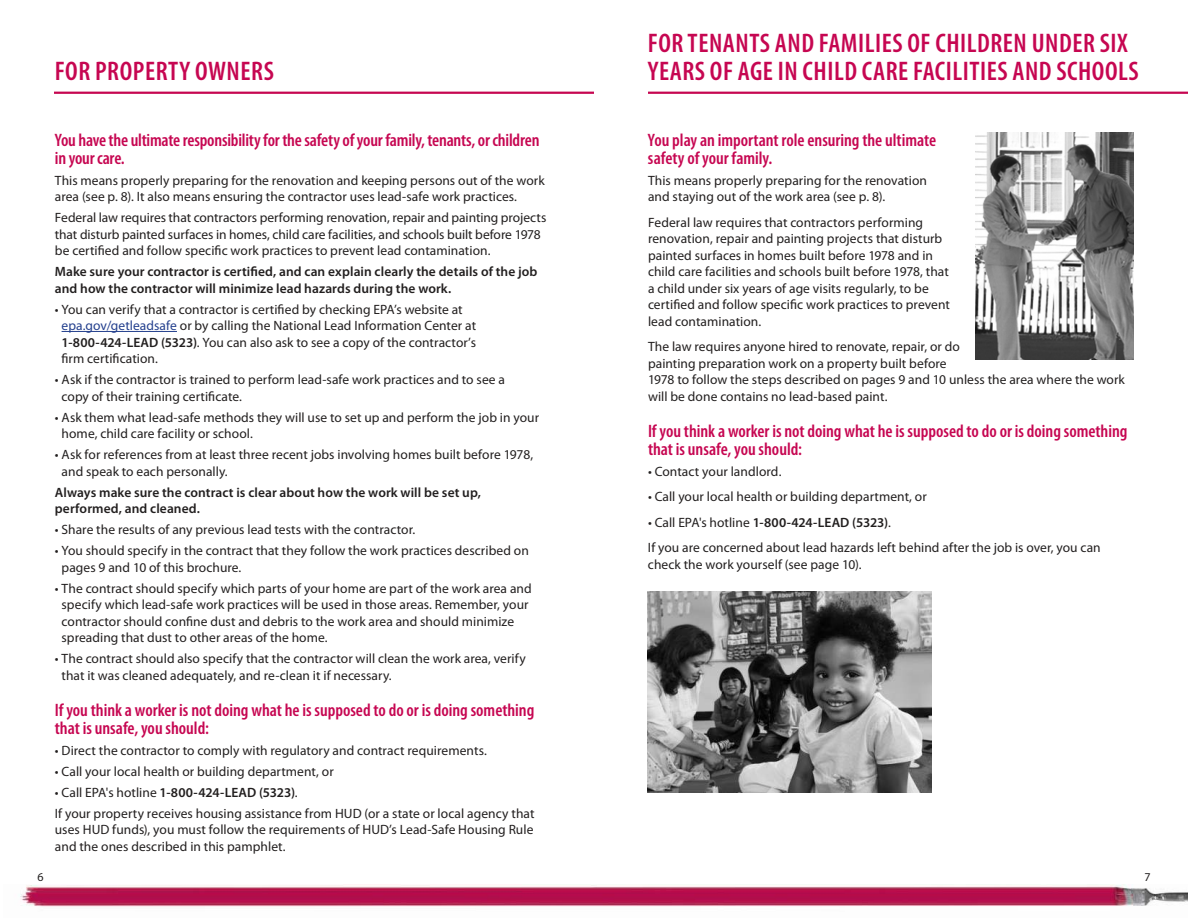
<style>
.page{position:relative;width:1188px;height:918px;background:#fff}
.page>*{position:absolute;margin:0;border:0;box-sizing:border-box;transform-origin:0 0}
.t1{font:600 condensed 27px/28.5px "Myriad Pro";letter-spacing:.02em;color:#c60651}
.t2{font:600 condensed 18px/18px "Myriad Pro";letter-spacing:-.005em;color:#c60651}
.t3{font:13.5px/16.5px "Myriad Pro";letter-spacing:.005em;color:#221f1f}
.t4{font:600 13.5px/16.5px "Myriad Pro";letter-spacing:.005em;color:#221f1f}
.t5{font:12px "Myriad Pro";color:#221f1f}
.s1{color:#24408e}
.s2{font-weight:600}
</style>
<div class="page">
<hr style="left:62px;top:331px;width:115px;height:1px;background:#24408e">
<img style="left:975px;top:132px;width:159px;height:227px">
<hr style="left:54px;top:92px;width:540px;height:2px;background:#c60651">
<hr style="left:648px;top:92px;width:540px;height:2px;background:#c60651">
<img style="left:647px;top:591px;width:285px;height:202px">
<img style="left:20px;top:884px;width:1168px;height:23px">
<h1 class="t1" style="left:55px;top:59px;width:221px">FOR PROPERTY OWNERS</h1>
<p class="t5" style="left:37px;top:872px;width:8px">6</p>
<h2 class="t2" style="left:55px;top:132px;width:486px">You have the ultimate responsibility for the safety of your family, tenants, or children in your care.</h2>
<p class="t3" style="left:55px;top:173px;width:491px">This means properly preparing for the renovation and keeping persons out of the work area (see p. 8). It also means ensuring the contractor uses lead-safe work practices.</p>
<p class="t3" style="left:55px;top:210px;width:493px">Federal law requires that contractors performing renovation, repair and painting projects that disturb painted surfaces in homes, child care facilities, and schools built before 1978 be certified and follow specific work practices to prevent lead contamination.</p>
<p class="t4" style="left:55px;top:264px;width:484px">Make sure your contractor is certified, and can explain clearly the details of the job and how the contractor will minimize lead hazards during the work.</p>
<p class="t3" style="left:62px;top:301px;width:416px;text-indent:-7px">• You can verify that a contractor is certified by checking EPA’s website at <span class="s1">epa.gov/getleadsafe</span> or by calling the National Lead Information Center at <span class="s2">1-800-424-LEAD (5323)</span>. You can also ask to see a copy of the contractor’s firm certification.</p>
<p class="t3" style="left:62px;top:371px;width:445px;text-indent:-7px">• Ask if the contractor is trained to perform lead-safe work practices and to see a copy of their training certificate.</p>
<p class="t3" style="left:62px;top:409px;width:479px;text-indent:-7px">• Ask them what lead-safe methods they will use to set up and perform the job in your home, child care facility or school.</p>
<p class="t3" style="left:62px;top:446px;width:473px;text-indent:-7px">• Ask for references from at least three recent jobs involving homes built before 1978, and speak to each personally.</p>
<p class="t4" style="left:55px;top:485px;width:428px">Always make sure the contract is clear about how the work will be set up, performed, and cleaned.</p>
<p class="t3" style="left:55px;top:521px;width:362px">• Share the results of any previous lead tests with the contractor.</p>
<p class="t3" style="left:62px;top:542px;width:469px;text-indent:-7px">• You should specify in the contract that they follow the work practices described on pages 9 and 10 of this brochure.</p>
<p class="t3" style="left:62px;top:580px;width:472px;text-indent:-7px">• The contract should specify which parts of your home are part of the work area and specify which lead-safe work practices will be used in those areas. Remember, your contractor should confine dust and debris to the work area and should minimize spreading that dust to other areas of the home.</p>
<p class="t3" style="left:62px;top:650px;width:466px;text-indent:-7px">• The contract should also specify that the contractor will clean the work area, verify that it was cleaned adequately, and re-clean it if necessary.</p>
<h2 class="t2" style="left:55px;top:702px;width:481px">If you think a worker is not doing what he is supposed to do or is doing something that is unsafe, you should:</h2>
<p class="t3" style="left:55px;top:742px;width:434px">• Direct the contractor to comply with regulatory and contract requirements.</p>
<p class="t3" style="left:55px;top:763px;width:280px">• Call your local health or building department, or</p>
<p class="t3" style="left:55px;top:781px;width:481px;line-height:21px">• Call EPA's hotline <span class="s2">1-800-424-LEAD (5323)</span>.<br>If your property receives housing assistance from HUD (or a state or local agency that</p>
<p class="t3" style="left:55px;top:821px;width:480px">uses HUD funds), you must follow the requirements of HUD’s Lead-Safe Housing Rule and the ones described in this pamphlet.</p>
<h1 class="t1" style="left:648px;top:31px;width:492px">FOR TENANTS AND FAMILIES OF CHILDREN UNDER SIX<br>YEARS OF AGE IN CHILD CARE FACILITIES AND SCHOOLS</h1>
<h2 class="t2" style="left:648px;top:132px;width:290px">You play an important role ensuring the ultimate safety of your family.</h2>
<p class="t3" style="left:648px;top:173px;width:281px">This means properly preparing for the renovation and staying out of the work area (see p. 8).</p>
<p class="t3" style="left:648px;top:215px;width:303px">Federal law requires that contractors performing renovation, repair and painting projects that disturb painted surfaces in homes built before 1978 and in child care facilities and schools built before 1978, that a child under six years of age visits regularly, to be certified and follow specific work practices to prevent lead contamination.</p>
<p class="t3" style="left:648px;top:339px;width:478px">The law requires anyone hired to renovate, repair, or do<br>painting preparation work on a property built before<br>1978 to follow the steps described on pages 9 and 10 unless the area where the work will be done contains no lead-based paint.</p>
<h2 class="t2" style="left:648px;top:423px;width:481px">If you think a worker is not doing what he is supposed to do or is doing something that is unsafe, you should:</h2>
<p class="t3" style="left:648px;top:463px;width:135px">• Contact your landlord.</p>
<p class="t3" style="left:648px;top:488px;width:280px">• Call your local health or building department, or</p>
<p class="t3" style="left:648px;top:509px;width:454px;line-height:25.5px">• Call EPA's hotline <span class="s2">1-800-424-LEAD (5323)</span>.<br>If you are concerned about lead hazards left behind after the job is over, you can</p>
<p class="t3" style="left:648px;top:557px;width:215px">check the work yourself (see page 10).</p>
<p class="t5" style="left:1144px;top:872px;width:8px">7</p>
</div>
